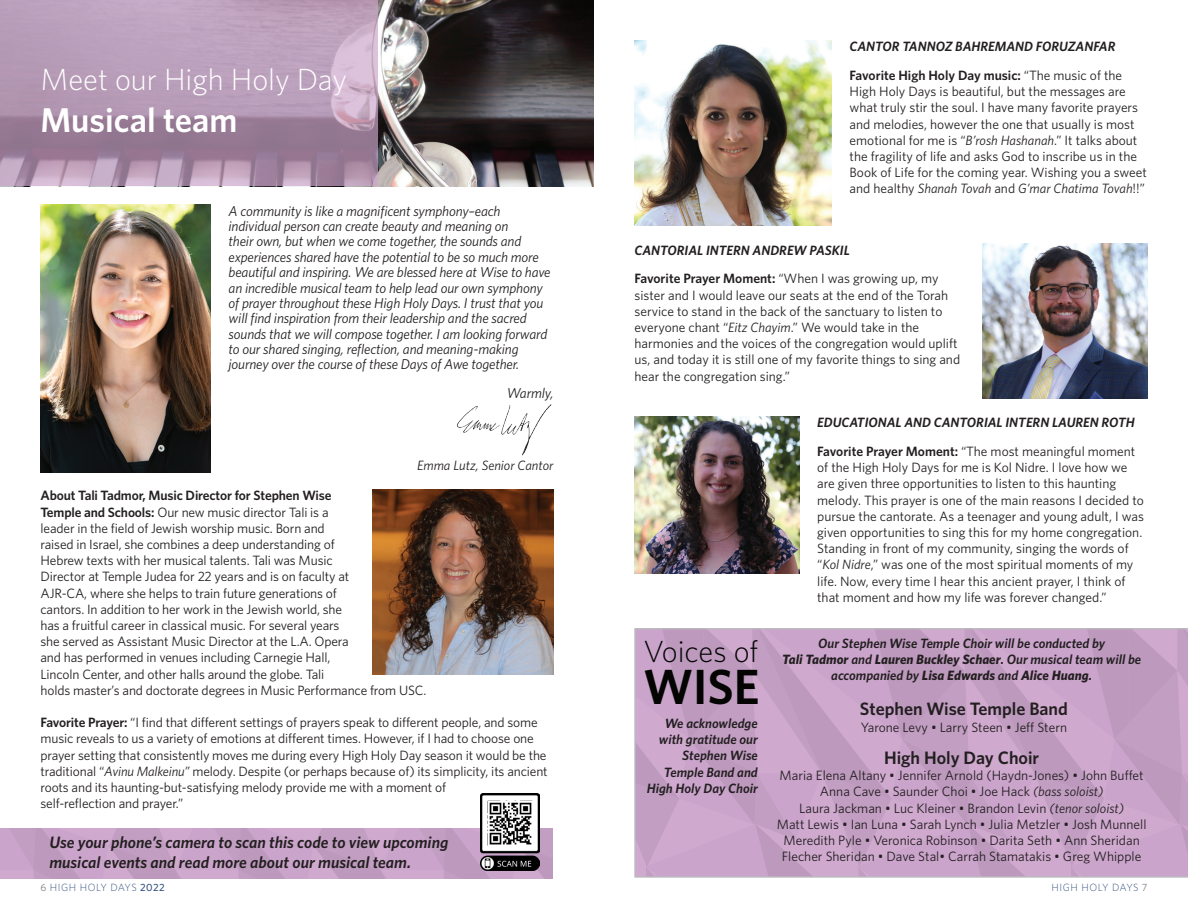
<style>
.page{position:relative;width:1188px;height:918px;background:#fff}
.page>*{position:absolute;margin:0;border:0;box-sizing:border-box;transform-origin:0 0}
.t1{font:600 49.5px "Whitney";color:#040503}
.t2{font:600 34.5px "Whitney";color:#fff}
.t3{font:300 30.6px "Whitney";color:#fff}
.t4{font:300 30.6px "Whitney";color:#040503}
.t5{font:600 18px "Whitney";color:#231f20}
.t6{font:italic 600 16.5px/19.8px "Whitney";color:#231f20}
.t7{font:italic 14.25px/15.5px "Whitney";letter-spacing:-.01em;color:#231f20}
.t8{font:13.5px/16.2px "Whitney";letter-spacing:-.01em;color:#231f20}
.t9{font:italic 600 13.5px/16.2px "Whitney";color:#231f20;text-align:right}
.t10{font:italic 700 13.5px/16.2px "Whitney";color:#231f20;text-align:center}
.t11{font:italic 13.5px "Whitney";color:#231f20}
.t12{font:300 10.5px "Whitney";letter-spacing:.05em;color:#375381}
.s1{font-weight:600}
.s2{font-style:italic}
.s3{font-weight:400;color:#808285}
.s4{font-weight:500}
</style>
<div class="page">
<div style="left:0;top:829px;width:552px;height:50px;background:linear-gradient(to right,#c6a1c7,#c6a1c6)"></div>
<img style="left:378px;top:0;width:216px;height:186px">
<svg style="left:0;top:0;width:378px;height:186px;background:#b296b1"></svg>
<img style="left:457px;top:404px;width:95px;height:52px">
<img style="left:372px;top:490px;width:182px;height:185px">
<img style="left:634px;top:40px;width:198px;height:186px">
<img style="left:983px;top:244px;width:165px;height:155px">
<img style="left:634px;top:417px;width:165px;height:156px">
<img style="left:40px;top:204px;width:171px;height:268px">
<img style="left:481px;top:794px;width:59px;height:76px">
<svg style="left:634px;top:628px;width:554px;height:250px;background:#c6a2c6"></svg>
<img style="left:488px;top:801px;width:44px;height:45px">
<p class="t3" style="left:40px;top:62px;width:308px">Meet our High Holy Day</p>
<p class="t2" style="left:40px;top:99px;width:199px">Musical team</p>
<p class="t7" style="left:229px;top:203px;width:324px">A community is like a magnificent symphony–each individual person can create beauty and meaning on<br>their own, but when we come together, the sounds and experiences shared have the potential to be so much more beautiful and inspiring. We are blessed here at Wise to have an incredible musical team to help lead our own symphony of prayer throughout these High Holy Days. I trust that you will find inspiration from their leadership and the sacred sounds that we will compose together. I am looking forward to our shared singing, reflection, and meaning-making journey over the course of these Days of Awe together.</p>
<p class="t7" style="left:507px;top:385px;width:48px">Warmly,</p>
<p class="t11" style="left:417px;top:458px;width:138px">Emma Lutz, Senior Cantor</p>
<p class="t8" style="left:40px;top:487px;width:387px"><span class="s1">About Tali Tadmor, Music Director for Stephen Wise<br>Temple and Schools:</span> Our new music director Tali is a<br>leader in the field of Jewish worship music. Born and<br>raised in Israel, she combines a deep understanding of<br>Hebrew texts with her musical talents. Tali was Music<br>Director at Temple Judea for 22 years and is on faculty at<br>AJR-CA, where she helps to train future generations of<br>cantors. In addition to her work in the Jewish world, she<br>has a fruitful career in classical music. For several years<br>she served as Assistant Music Director at the L.A. Opera<br>and has performed in venues including Carnegie Hall,<br>Lincoln Center, and other halls around the globe. Tali<br>holds master’s and doctorate degrees in Music Performance from USC.</p>
<p class="t8" style="left:40px;top:714px;width:509px"><span class="s1">Favorite Prayer:</span> “I find that different settings of prayers speak to different people, and some music reveals to us a variety of emotions at different times. However, if I had to choose one prayer setting that consistently moves me during every High Holy Day season it would be the traditional “<span class="s2">Avinu Malkeinu”</span> melody. Despite (or perhaps because of) its simplicity, its ancient roots and its haunting-but-satisfying melody provide me with a moment of<br>self-reflection and prayer.”</p>
<p class="t6" style="left:50px;top:832px;width:400px">Use your phone’s camera to scan this code to view upcoming musical events and read more about our musical team.</p>
<p class="t9" style="left:850px;top:38px;width:267px">CANTOR TANNOZ BAHREMAND FORUZANFAR</p>
<p class="t8" style="left:850px;top:67px;width:299px"><span class="s1">Favorite High Holy Day music:</span> “The music of the High Holy Days is beautiful, but the messages are what truly stir the soul. I have many favorite prayers and melodies, however the one that usually is most emotional for me is “<span class="s2">B’rosh Hashanah</span>.” It talks about the fragility of life and asks God to inscribe us in the Book of Life for the coming year. Wishing you a sweet and healthy <span class="s2">Shanah Tovah</span> and <span class="s2">G’mar Chatima Tovah</span>!!”</p>
<p class="t9" style="left:634px;top:242px;width:217px">CANTORIAL INTERN ANDREW PASKIL</p>
<p class="t8" style="left:634px;top:270px;width:327px"><span class="s1">Favorite Prayer Moment:</span> “When I was growing up, my sister and I would leave our seats at the end of the Torah service to stand in the back of the sanctuary to listen to everyone chant “<span class="s2">Eitz Chayim</span>.” We would take in the harmonies and the voices of the congregation would uplift us, and today it is still one of my favorite things to sing and hear the congregation sing.”</p>
<p class="t9" style="left:817px;top:414px;width:319px">EDUCATIONAL AND CANTORIAL INTERN LAUREN ROTH</p>
<p class="t8" style="left:817px;top:443px;width:328px"><span class="s1">Favorite Prayer Moment:</span> “The most meaningful moment of the High Holy Days for me is Kol Nidre. I love how we are given three opportunities to listen to this haunting melody. This prayer is one of the main reasons I decided to pursue the cantorate. As a teenager and young adult, I was given opportunities to sing this for my home congregation.<br>Standing in front of my community, singing the words of “<span class="s2">Kol Nidre</span>,” was one of the most spiritual moments of my life. Now, every time I hear this ancient prayer, I think of that moment and how my life was forever changed.”</p>
<p class="t4" style="left:644px;top:633px;width:116px">Voices of</p>
<p class="t1" style="left:644px;top:657px;width:117px">WISE</p>
<p class="t9" style="left:659px;top:715px;width:100px">We acknowledge with gratitude our<br>Stephen Wise</p>
<p class="t9" style="left:647px;top:764px;width:113px">Temple Band and<br>High Holy Day Choir</p>
<p class="t9" style="left:818px;top:635px;width:289px">Our Stephen Wise Temple Choir will be conducted by</p>
<p class="t10" style="left:782px;top:651px;width:361px">Tali Tadmor <span class="s1">and</span> Lauren Buckley Schaer<span class="s1">. Our musical team will be accompanied by</span> Lisa Edwards <span class="s1">and</span> Alice Huang<span class="s1">.</span></p>
<p class="t5" style="left:860px;top:698px;width:210px">Stephen Wise Temple Band</p>
<p class="t8" style="left:861px;top:719px;width:208px">Yarone Levy • Larry Steen • Jeff Stern</p>
<p class="t5" style="left:884px;top:747px;width:157px">High Holy Day Choir</p>
<p class="t8" style="left:780px;top:767px;width:366px">Maria Elena Altany • Jennifer Arnold (Haydn-Jones) • John Buffet</p>
<p class="t8" style="left:820px;top:783px;width:285px">Anna Cave • Saunder Choi • Joe Hack <span class="s2">(bass soloist)</span></p>
<p class="t8" style="left:799px;top:800px;width:326px">Laura Jackman • Luc Kleiner • Brandon Levin <span class="s2">(tenor soloist)</span></p>
<p class="t8" style="left:777px;top:816px;width:371px;text-align:center">Matt Lewis • Ian Luna • Sarah Lynch • Julia Metzler • Josh Munnell<br>Meredith Pyle • Veronica Robinson • Darita Seth • Ann Sheridan<br>Flecher Sheridan • Dave Stal• Carrah Stamatakis • Greg Whipple</p>
<p class="t12" style="left:40px;top:881px;width:126px"><span class="s3">6</span> HIGH HOLY DAYS <span class="s4">2022</span></p>
<p class="t12" style="left:1052px;top:881px;width:97px">HIGH HOLY DAYS <span class="s3">7</span></p>
</div>
